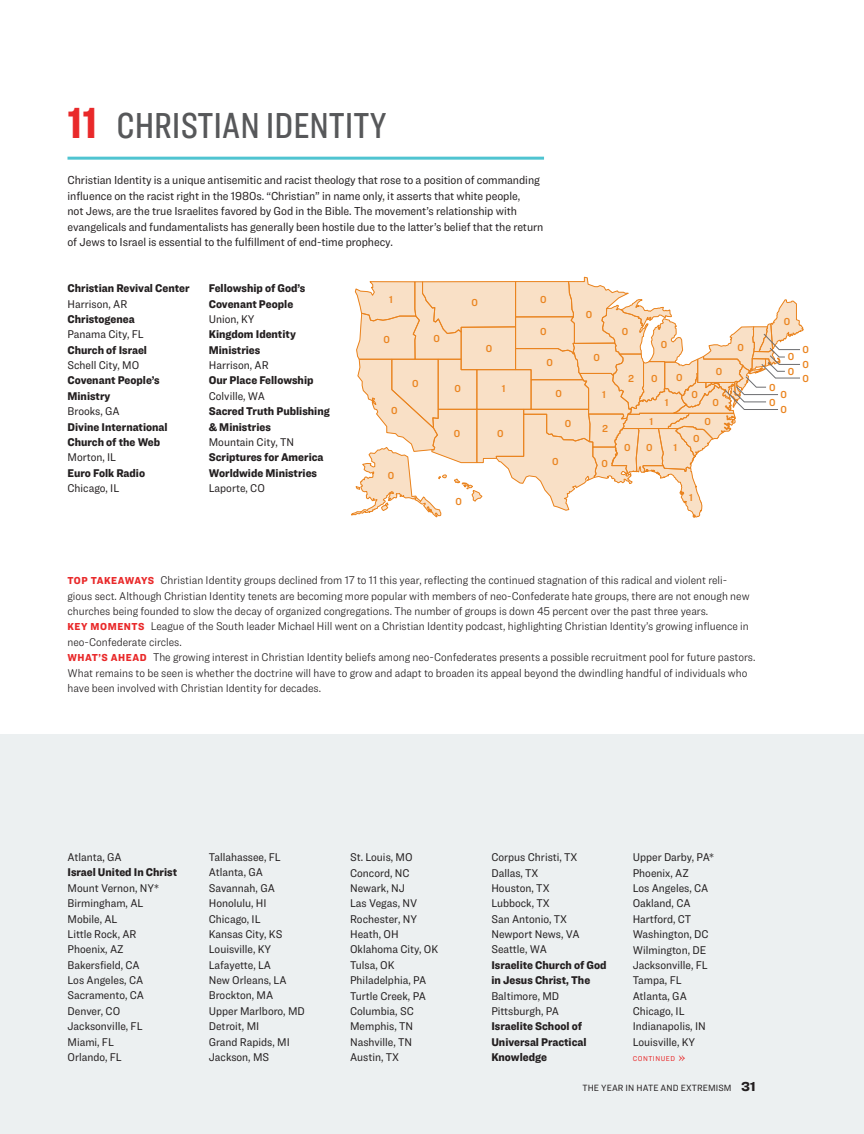
<style>
.page{position:relative;width:864px;height:1134px;background:#fff}
.page>*{position:absolute;margin:0;border:0;box-sizing:border-box;transform-origin:0 0}
.t1{font:500 37.5px "Ringside Compressed";color:#57585a}
.t2{font:12px/15.3px "Ringside Narrow";letter-spacing:-.005em;color:#231f20}
.t3{font:11.7px/15.5px "Ringside Narrow";color:#231f20}
.t4{font:300 11.7px/15.5px "Ringside Narrow";color:#231f20}
.t5{font:900 11.7px/15.5px "Ringside Narrow";color:#231f20}
.t6{font:10.5px/15.1px "Ringside Narrow Semi";color:#ea841f}
.t7{font:9.3px "Ringside Narrow";letter-spacing:.015em;color:#231f20}
.t8{font:7.35px "Ringside Narrow";letter-spacing:.07em;color:#e9292a}
.s1{font-weight:900;font-size:45px;color:#e9292a}
.s2{font-weight:900;font-size:10.5px;color:#e9292a}
.s3{font-size:11.7px}
.s4{font-family:"Ringside";font-weight:900;font-size:13.5px}
</style>
<div class="page">
<div style="left:0;top:734px;width:864px;height:400px;background:#ecf0f1"></div>
<svg style="left:351px;top:276px;width:453px;height:242px"></svg>
<hr style="left:68px;top:157px;width:476px;height:3px;background:#4fc4d1">
<h1 class="t1" style="left:68px;top:101px;width:321px"><span class="s1">11</span> CHRISTIAN IDENTITY</h1>
<p class="t2" style="left:68px;top:173px;width:478px">Christian Identity is a unique antisemitic and racist theology that rose to a position of commanding influence on the racist right in the 1980s. “Christian” in name only, it asserts that white people,<br>not Jews, are the true Israelites favored by God in the Bible. The movement’s relationship with evangelicals and fundamentalists has generally been hostile due to the latter’s belief that the return of Jews to Israel is essential to the fulfillment of end-time prophecy.</p>
<p class="t5" style="left:68px;top:280px;width:124px">Christian Revival Center</p>
<p class="t3" style="left:68px;top:296px;width:61px">Harrison, AR</p>
<p class="t5" style="left:68px;top:311px;width:69px">Christogenea</p>
<p class="t3" style="left:68px;top:326px;width:78px">Panama City, FL</p>
<p class="t5" style="left:68px;top:342px;width:81px">Church of Israel</p>
<p class="t3" style="left:68px;top:357px;width:73px">Schell City, MO</p>
<p class="t5" style="left:68px;top:372px;width:94px">Covenant People’s<br>Ministry</p>
<p class="t3" style="left:68px;top:403px;width:54px">Brooks, GA</p>
<p class="t5" style="left:68px;top:418px;width:102px">Divine International<br>Church of the Web</p>
<p class="t3" style="left:68px;top:449px;width:50px">Morton, IL</p>
<p class="t5" style="left:68px;top:465px;width:79px">Euro Folk Radio</p>
<p class="t3" style="left:68px;top:480px;width:53px">Chicago, IL</p>
<p class="t5" style="left:209px;top:280px;width:98px">Fellowship of God’s<br>Covenant People</p>
<p class="t3" style="left:209px;top:311px;width:47px">Union, KY</p>
<p class="t5" style="left:209px;top:326px;width:89px">Kingdom Identity<br>Ministries</p>
<p class="t3" style="left:209px;top:357px;width:61px">Harrison, AR</p>
<p class="t5" style="left:209px;top:372px;width:106px">Our Place Fellowship</p>
<p class="t3" style="left:209px;top:388px;width:58px">Colville, WA</p>
<p class="t5" style="left:209px;top:403px;width:123px">Sacred Truth Publishing &amp; Ministries</p>
<p class="t3" style="left:209px;top:434px;width:87px">Mountain City, TN</p>
<p class="t5" style="left:209px;top:449px;width:116px">Scriptures for America<br>Worldwide Ministries</p>
<p class="t3" style="left:209px;top:480px;width:58px">Laporte, CO</p>
<p class="t6" style="left:389px;top:292px;width:5px">1</p>
<p class="t6" style="left:384px;top:331px;width:8px">0</p>
<p class="t6" style="left:391px;top:403px;width:8px">0</p>
<p class="t6" style="left:412px;top:375px;width:8px">0</p>
<p class="t6" style="left:388px;top:468px;width:8px">0</p>
<p class="t6" style="left:433px;top:331px;width:8px">0</p>
<p class="t6" style="left:472px;top:295px;width:8px">0</p>
<p class="t6" style="left:454px;top:381px;width:8px">0</p>
<p class="t6" style="left:454px;top:425px;width:8px">0</p>
<p class="t6" style="left:486px;top:340px;width:8px">0</p>
<p class="t6" style="left:502px;top:381px;width:5px">1</p>
<p class="t6" style="left:497px;top:425px;width:8px">0</p>
<p class="t6" style="left:456px;top:493px;width:8px">0</p>
<p class="t6" style="left:540px;top:291px;width:8px">0</p>
<p class="t6" style="left:540px;top:324px;width:8px">0</p>
<p class="t6" style="left:547px;top:355px;width:8px">0</p>
<p class="t6" style="left:555px;top:386px;width:8px">0</p>
<p class="t6" style="left:565px;top:415px;width:8px">0</p>
<p class="t6" style="left:552px;top:454px;width:8px">0</p>
<p class="t6" style="left:586px;top:307px;width:8px">0</p>
<p class="t6" style="left:594px;top:350px;width:8px">0</p>
<p class="t6" style="left:602px;top:387px;width:5px">1</p>
<p class="t6" style="left:602px;top:421px;width:7px">2</p>
<p class="t6" style="left:602px;top:455px;width:8px">0</p>
<p class="t6" style="left:622px;top:323px;width:8px">0</p>
<p class="t6" style="left:661px;top:336px;width:8px">0</p>
<p class="t6" style="left:628px;top:371px;width:7px">2</p>
<p class="t6" style="left:651px;top:371px;width:8px">0</p>
<p class="t6" style="left:676px;top:369px;width:8px">0</p>
<p class="t6" style="left:665px;top:394px;width:5px">1</p>
<p class="t6" style="left:692px;top:387px;width:8px">0</p>
<p class="t6" style="left:716px;top:363px;width:8px">0</p>
<p class="t6" style="left:713px;top:394px;width:8px">0</p>
<p class="t6" style="left:649px;top:413px;width:5px">1</p>
<p class="t6" style="left:704px;top:413px;width:8px">0</p>
<p class="t6" style="left:624px;top:440px;width:8px">0</p>
<p class="t6" style="left:646px;top:440px;width:8px">0</p>
<p class="t6" style="left:674px;top:440px;width:5px">1</p>
<p class="t6" style="left:693px;top:430px;width:8px">0</p>
<p class="t6" style="left:689px;top:490px;width:5px">1</p>
<p class="t6" style="left:738px;top:339px;width:8px">0</p>
<p class="t6" style="left:784px;top:313px;width:8px">0</p>
<p class="t6" style="left:788px;top:349px;width:8px">0</p>
<p class="t6" style="left:788px;top:363px;width:8px">0</p>
<p class="t6" style="left:769px;top:379px;width:8px">0</p>
<p class="t6" style="left:781px;top:387px;width:8px">0<br>0</p>
<p class="t6" style="left:769px;top:394px;width:8px">0</p>
<p class="t6" style="left:802px;top:342px;width:8px">0</p>
<p class="t6" style="left:802px;top:357px;width:8px">0</p>
<p class="t6" style="left:802px;top:371px;width:8px">0</p>
<p class="t4" style="left:67px;top:572px;width:689px"><span class="s2">TOP TAKEAWAYS</span> Christian Identity groups declined from 17 to 11 this year, reflecting the continued stagnation of this radical and violent reli-<br>gious sect. Although Christian Identity tenets are becoming more popular with members of neo-Confederate hate groups, there are not enough new churches being founded to slow the decay of organized congregations. The number of groups is down 45 percent over the past three years.<br><span class="s2">KEY MOMENTS</span> League of the South leader Michael Hill went on a Christian Identity podcast, highlighting Christian Identity’s growing influence in neo-Confederate circles.<br><span class="s2">WHAT’S AHEAD</span> The growing interest in Christian Identity beliefs among neo-Confederates presents a possible recruitment pool for future pastors.<br>What remains to be seen is whether the doctrine will have to grow and adapt to broaden its appeal beyond the dwindling handful of individuals who have been involved with Christian Identity for decades.</p>
<p class="t3" style="left:67px;top:849px;width:56px">Atlanta, GA</p>
<p class="t5" style="left:67px;top:864px;width:111px">Israel United In Christ</p>
<p class="t3" style="left:67px;top:880px;width:93px">Mount Vernon, NY*<br>Birmingham, AL<br>Mobile, AL<br>Little Rock, AR<br>Phoenix, AZ<br>Bakersfield, CA<br>Los Angeles, CA<br>Sacramento, CA<br>Denver, CO<br>Jacksonville, FL<br>Miami, FL<br>Orlando, FL</p>
<p class="t3" style="left:209px;top:849px;width:98px">Tallahassee, FL<br>Atlanta, GA<br>Savannah, GA<br>Honolulu, HI<br>Chicago, IL<br>Kansas City, KS<br>Louisville, KY<br>Lafayette, LA<br>New Orleans, LA<br>Brockton, MA<br>Upper Marlboro, MD<br>Detroit, MI<br>Grand Rapids, MI<br>Jackson, MS</p>
<p class="t3" style="left:350px;top:849px;width:90px">St. Louis, MO<br>Concord, NC<br>Newark, NJ<br>Las Vegas, NV<br>Rochester, NY<br>Heath, OH<br>Oklahoma City, OK<br>Tulsa, OK<br>Philadelphia, PA<br>Turtle Creek, PA<br>Columbia, SC<br>Memphis, TN<br>Nashville, TN<br>Austin, TX</p>
<p class="t3" style="left:491px;top:849px;width:90px">Corpus Christi, TX<br>Dallas, TX<br>Houston, TX<br>Lubbock, TX<br>San Antonio, TX<br>Newport News, VA<br>Seattle, WA</p>
<p class="t3" style="left:633px;top:849px;width:83px">Upper Darby, PA*<br>Phoenix, AZ<br>Los Angeles, CA<br>Oakland, CA<br>Hartford, CT<br>Washington, DC<br>Wilmington, DE<br>Jacksonville, FL<br>Tampa, FL<br>Atlanta, GA<br>Chicago, IL<br>Indianapolis, IN<br>Louisville, KY</p>
<p class="t5" style="left:491px;top:957px;width:117px">Israelite Church of God in Jesus Christ, The</p>
<p class="t3" style="left:491px;top:988px;width:69px">Baltimore, MD<br>Pittsburgh, PA</p>
<p class="t5" style="left:491px;top:1018px;width:97px">Israelite School of<br>Universal Practical<br>Knowledge</p>
<p class="t8" style="left:633px;top:1053px;width:54px">CONTINUED <span class="s3">»</span></p>
<p class="t7" style="left:582px;top:1081px;width:175px">THE YEAR IN HATE AND EXTREMISM <span class="s4">31</span></p>
</div>
